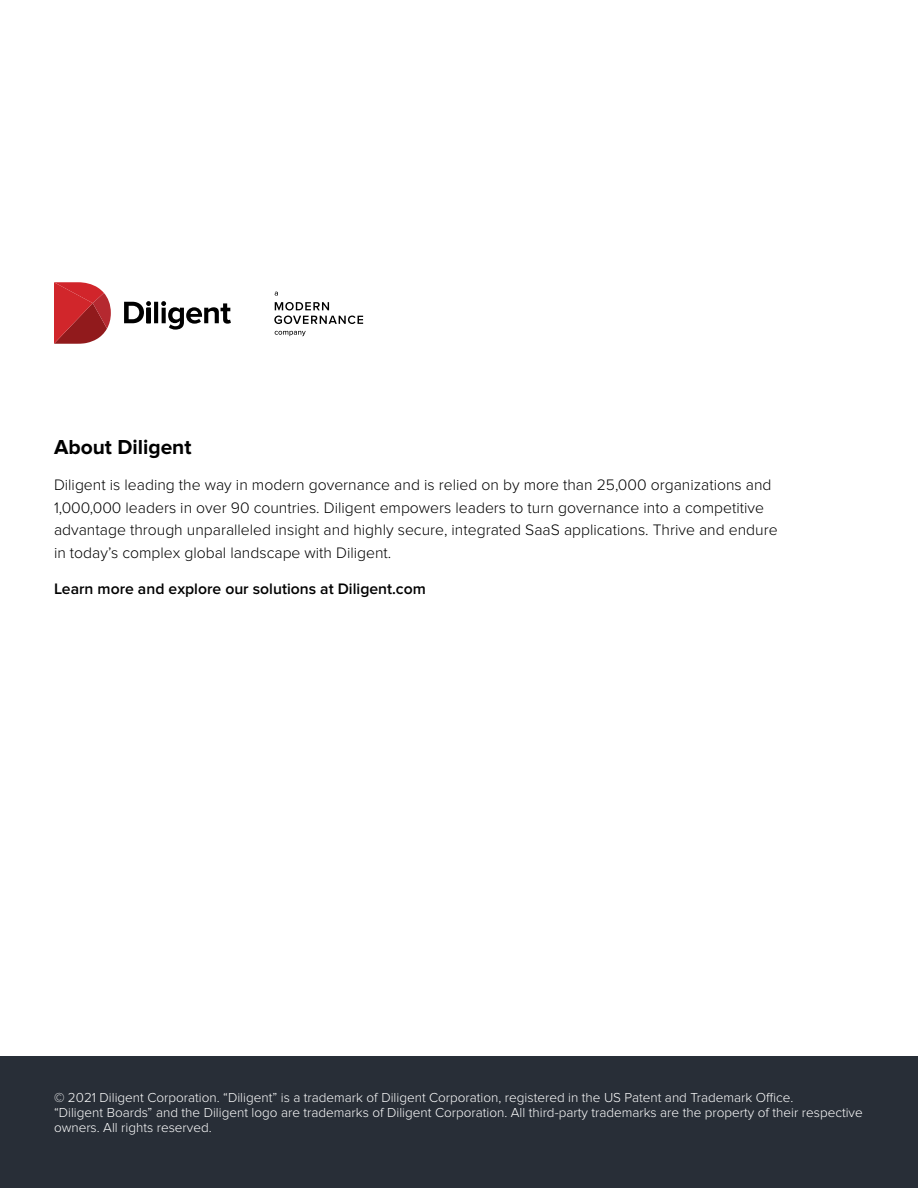
<style>
.page{position:relative;width:918px;height:1188px;background:#fff}
.page>*{position:absolute;margin:0;border:0;box-sizing:border-box;transform-origin:0 0}
.t1{font:700 21px "Proxima Nova";color:#000}
.t2{font:300 15.75px/22.5px "Proxima Nova";color:#000}
.t3{font:600 15.75px "Proxima Nova";color:#000}
.t4{font:300 13.5px/15px "Proxima Nova";color:#fff}
</style>
<div class="page">
<div style="left:0;top:1056px;width:918px;height:132px;background:#282e37"></div>
<svg style="left:54px;top:282px;width:57px;height:62px;background:#c13e42"></svg>
<svg style="left:124px;top:301px;width:107px;height:29px"></svg>
<svg style="left:275px;top:331px;width:31px;height:5px"></svg>
<svg style="left:275px;top:302px;width:54px;height:8px"></svg>
<svg style="left:274px;top:316px;width:89px;height:8px"></svg>
<h1 class="t1" style="left:54px;top:435px;width:139px">About Diligent</h1>
<p class="t2" style="left:54px;top:474px;width:725px">Diligent is leading the way in modern governance and is relied on by more than 25,000 organizations and 1,000,000 leaders in over 90 countries. Diligent empowers leaders to turn governance into a competitive advantage through unparalleled insight and highly secure, integrated SaaS applications. Thrive and endure in today’s complex global landscape with Diligent.</p>
<p class="t3" style="left:54px;top:580px;width:373px">Learn more and explore our solutions at Diligent.com</p>
<p class="t4" style="left:54px;top:1090px;width:810px">© 2021 Diligent Corporation. “Diligent” is a trademark of Diligent Corporation, registered in the US Patent and Trademark Office.<br>“Diligent Boards” and the Diligent logo are trademarks of Diligent Corporation. All third-party trademarks are the property of their respective owners. All rights reserved.</p>
</div>
